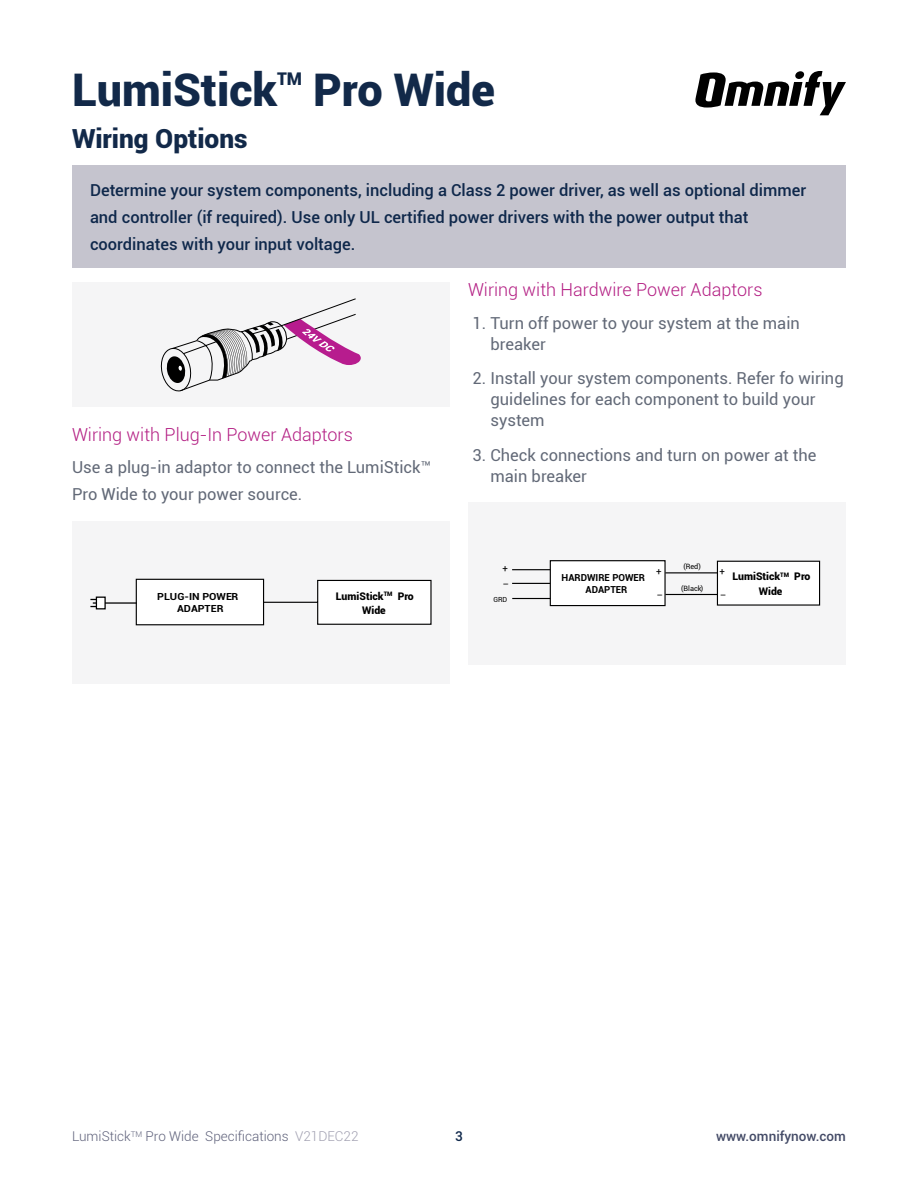
<style>
.page{position:relative;width:918px;height:1188px;background:#fff}
.page>*{position:absolute;margin:0;border:0;box-sizing:border-box;transform-origin:0 0}
.t1{font:900 45px "Roboto";color:#122949}
.t2{font:900 26.25px "Roboto";color:#122949}
.t3{font:300 18px "Roboto";color:#b31e83}
.t4{font:900 17.55px "Roboto";color:#122949}
.t5{font:16.5px/21px "Roboto";color:#626977}
.t6{font:500 16.5px/27px "Roboto";color:#0f284b}
.t7{font:300 13.5px "Roboto";color:#5f627b}
.t8{font:500 13.5px "Roboto";color:#434a66}
.t9{font:500 13.5px "Roboto";color:#0f284b}
.t10{font:900 10.5px "Roboto";color:#000}
.t11{font:700 9.75px/11.7px "Roboto";color:#000;text-align:center;scale:1.09 1}
.t12{font:700 9.6px/11.6px "Roboto";color:#000}
.t13{font:9.6px/14.4px "Roboto";color:#000}
.t14{font:9.6px "Roboto";color:#000;scale:1.7 1}
.t15{font:7.35px "Roboto";color:#000}
.t16{font:7.05px "Roboto";color:#000}
.s1{color:#a09fb0}
</style>
<div class="page">
<svg style="left:695px;top:71px;width:151px;height:44px"></svg>
<div style="left:72px;top:165px;width:774px;height:103px;background:#c5c4ce"></div>
<div style="left:72px;top:521px;width:378px;height:162px;background:#f5f5f6"></div>
<div style="left:72px;top:283px;width:378px;height:124px;background:#f5f5f6"></div>
<div style="left:468px;top:502px;width:378px;height:162px;background:#f5f5f6"></div>
<svg style="left:160px;top:298px;width:201px;height:94px"></svg>
<div style="left:136px;top:579px;width:128px;height:46px;background:#fff"></div>
<div style="left:136px;top:579px;width:128px;height:46px;border:1px solid #000"></div>
<svg style="left:262px;top:579px;width:170px;height:46px"></svg>
<hr style="left:93px;top:602px;width:44px;height:2px;background:#000">
<svg style="left:90px;top:596px;width:16px;height:14px"></svg>
<div style="left:550px;top:561px;width:115px;height:45px;background:#fff"></div>
<div style="left:550px;top:560px;width:116px;height:46px;border:1px solid #000"></div>
<div style="left:717px;top:561px;width:103px;height:45px;background:#fff"></div>
<div style="left:717px;top:561px;width:103px;height:45px;border:1px solid #000"></div>
<hr style="left:512px;top:598px;width:38px;height:1px;background:#000">
<hr style="left:512px;top:569px;width:38px;height:1px;background:#000">
<hr style="left:512px;top:583px;width:38px;height:1px;background:#000">
<hr style="left:665px;top:572px;width:52px;height:1px;background:#000">
<hr style="left:665px;top:594px;width:52px;height:1px;background:#000">
<h1 class="t1" style="left:72px;top:58px;width:207px">LumiStick</h1>
<p class="t4" style="left:277px;top:67px;width:27px">TM</p>
<h1 class="t1" style="left:313px;top:58px;width:183px">Pro Wide</h1>
<h2 class="t2" style="left:72px;top:120px;width:177px">Wiring Options</h2>
<p class="t6" style="left:90px;top:176px;width:718px">Determine your system components, including a Class 2 power driver, as well as optional dimmer and controller (if required). Use only UL certified power drivers with the power output that coordinates with your input voltage.</p>
<p class="t3" style="left:72px;top:422px;width:282px">Wiring with Plug-In Power Adaptors</p>
<p class="t5" style="left:72px;top:453px;width:361px;line-height:27px">Use a plug-in adaptor to connect the LumiStick™<br>Pro Wide to your power source.</p>
<p class="t11" style="left:157px;top:590px;width:76px">PLUG-IN POWER<br>ADAPTER</p>
<p class="t10" style="left:336px;top:589px;width:80px">LumiStick<sup>TM</sup> Pro</p>
<p class="t10" style="left:362px;top:603px;width:25px">Wide</p>
<p class="t3" style="left:468px;top:277px;width:296px">Wiring with Hardwire Power Adaptors</p>
<p class="t5" style="left:491px;top:312px;width:311px;text-indent:-18px">1. Turn off power to your system at the main breaker</p>
<p class="t5" style="left:491px;top:367px;width:355px;text-indent:-18px">2. Install your system components. Refer fo wiring guidelines for each component to build your system</p>
<p class="t5" style="left:491px;top:444px;width:327px;text-indent:-18px">3. Check connections and turn on power at the main breaker</p>
<p class="t13" style="left:502px;top:562px;width:9px">+ -</p>
<p class="t16" style="left:493px;top:595px;width:15px">GRD</p>
<p class="t12" style="left:586px;top:572px;width:61px;text-indent:-24px">HARDWIRE POWER<br>ADAPTER</p>
<p class="t13" style="left:656px;top:564px;width:7px">+</p>
<p class="t14" style="left:656px;top:588px;width:6px">-</p>
<p class="t15" style="left:683px;top:562px;width:19px">(Red)</p>
<p class="t15" style="left:681px;top:583px;width:24px">(Black)</p>
<p class="t13" style="left:719px;top:564px;width:7px">+</p>
<p class="t14" style="left:719px;top:588px;width:6px">-</p>
<p class="t10" style="left:732px;top:569px;width:80px">LumiStick<sup>TM</sup> Pro</p>
<p class="t10" style="left:759px;top:583px;width:25px">Wide</p>
<p class="t7" style="left:72px;top:1127px;width:288px">LumiStick<sup>TM</sup> Pro Wide Specifications <span class="s1">V21DEC22</span></p>
<p class="t9" style="left:455px;top:1127px;width:9px">3</p>
<p class="t8" style="left:716px;top:1127px;width:131px">www.omnifynow.com</p>
</div>
